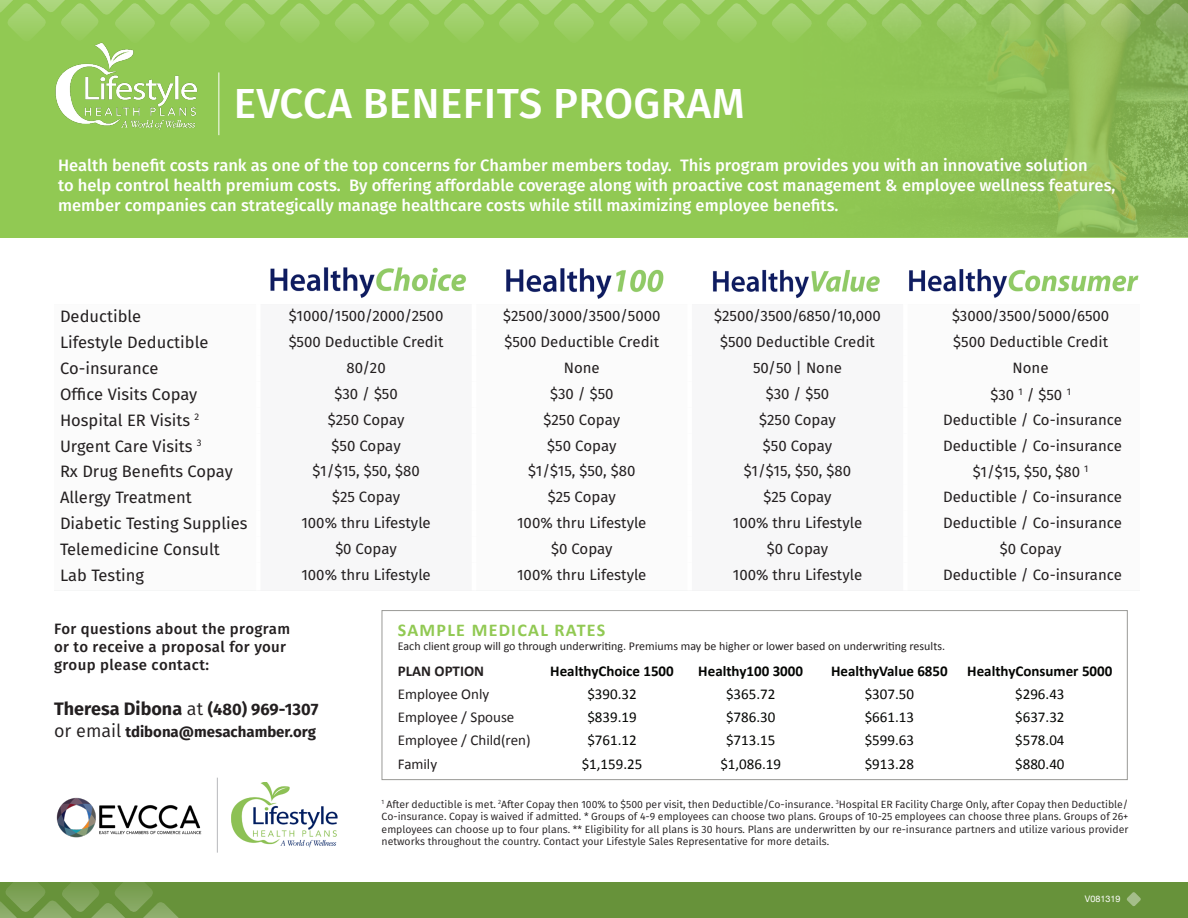
<style>
.page{position:relative;width:1188px;height:918px;background:#fff}
.page>*{position:absolute;margin:0;border:0;box-sizing:border-box;transform-origin:0 0}
.t1{font:500 42px "Fira Sans";letter-spacing:.01em;color:#fff}
.t2{font:700 18px "Fira Sans";color:#231f20}
.t3{font:700 18px "Calibri";letter-spacing:.07em;color:#91c953}
.t4{font:500 16.5px/19.8px "Fira Sans";color:#fff}
.t5{font:16.5px "Fira Sans";color:#231f20}
.t6{font:15px "Fira Sans";color:#231f20}
.t7{font:15px "Calibri";color:#040503}
.t8{font:500 15px/18px "Fira Sans";letter-spacing:.025em;color:#231f20}
.t9{font:700 15px "Calibri";color:#040503}
.t10{font:15px "Calibri";color:#231f20}
.t11{font:700 15px "Fira Sans";color:#231f20}
.t12{font:700 15px "Calibri";color:#231f20}
.t13{font:12px "Calibri";color:#231f20}
.t14{font:10.5px/12.6px "Fira Sans";color:#231f20;text-align:justify}
.t15{font:9px "Helvetica Neue";color:#fff}
.s1{font-weight:400}
.s2{font-size:16.5px}
.s3{font-weight:400;font-size:18px}
</style>
<div class="page">
<img style="left:506px;top:268px;width:158px;height:31px">
<img style="left:270px;top:267px;width:196px;height:31px">
<img style="left:909px;top:269px;width:230px;height:29px">
<img style="left:712px;top:269px;width:168px;height:29px">
<div style="left:0;top:0;width:1188px;height:238px;background:#91c953"></div>
<div style="left:382px;top:610px;width:746px;height:170px;border:1px solid #999996"></div>
<img style="left:55px;top:45px;width:143px;height:85px">
<hr style="left:218px;top:72px;width:1px;height:63px;background:#fff">
<div style="left:0;top:882px;width:1188px;height:36px;background:#67923a"></div>
<svg style="left:1126px;top:892px;width:15px;height:14px"></svg>
<svg style="left:0;top:882px;width:179px;height:36px"></svg>
<svg style="left:0;top:0;width:1188px;height:45px"></svg>
<img style="left:231px;top:782px;width:107px;height:66px">
<hr style="left:217px;top:778px;width:1px;height:75px;background:#bcbdc0">
<img style="left:56px;top:797px;width:146px;height:41px">
<p class="t1" style="left:234px;top:74px;width:513px">EVCCA BENEFITS PROGRAM</p>
<p class="t4" style="left:58px;top:155px;width:1059px">Health benefit costs rank as one of the top concerns for Chamber members today. This program provides you with an innovative solution<br>to help control health premium costs. By offering affordable coverage along with proactive cost management &amp; employee wellness features, member companies can strategically manage healthcare costs while still maximizing employee benefits.</p>
<p class="t5" style="left:60px;top:305px;width:83px">Deductible</p>
<p class="t6" style="left:289px;top:306px;width:156px">$1000/1500/2000/2500</p>
<p class="t6" style="left:503px;top:306px;width:159px">$2500/3000/3500/5000</p>
<p class="t6" style="left:714px;top:306px;width:168px">$2500/3500/6850/10,000</p>
<p class="t6" style="left:952px;top:306px;width:159px">$3000/3500/5000/6500</p>
<p class="t5" style="left:60px;top:331px;width:150px">Lifestyle Deductible</p>
<p class="t6" style="left:289px;top:331px;width:156px">$500 Deductible Credit</p>
<p class="t6" style="left:504px;top:331px;width:156px">$500 Deductible Credit</p>
<p class="t6" style="left:720px;top:331px;width:156px">$500 Deductible Credit</p>
<p class="t6" style="left:953px;top:331px;width:156px">$500 Deductible Credit</p>
<p class="t5" style="left:60px;top:357px;width:100px">Co-insurance</p>
<p class="t6" style="left:347px;top:357px;width:41px">80/20</p>
<p class="t6" style="left:564px;top:357px;width:38px">None</p>
<p class="t6" style="left:753px;top:357px;width:91px">50/50 | None</p>
<p class="t6" style="left:1013px;top:357px;width:38px">None</p>
<p class="t5" style="left:60px;top:383px;width:139px">Office Visits Copay</p>
<p class="t6" style="left:334px;top:383px;width:65px">$30 / $50</p>
<p class="t6" style="left:550px;top:383px;width:65px">$30 / $50</p>
<p class="t6" style="left:766px;top:383px;width:65px">$30 / $50</p>
<p class="t6" style="left:990px;top:384px;width:82px">$30 <sup>1</sup> / $50 <sup>1</sup></p>
<p class="t5" style="left:60px;top:409px;width:141px">Hospital ER Visits <sup>2</sup></p>
<p class="t6" style="left:328px;top:409px;width:78px">$250 Copay</p>
<p class="t6" style="left:544px;top:409px;width:78px">$250 Copay</p>
<p class="t6" style="left:759px;top:409px;width:78px">$250 Copay</p>
<p class="t6" style="left:943px;top:409px;width:181px">Deductible / Co-insurance</p>
<p class="t5" style="left:60px;top:434px;width:143px">Urgent Care Visits <sup>3</sup></p>
<p class="t6" style="left:332px;top:435px;width:71px">$50 Copay</p>
<p class="t6" style="left:547px;top:435px;width:71px">$50 Copay</p>
<p class="t6" style="left:763px;top:435px;width:71px">$50 Copay</p>
<p class="t6" style="left:943px;top:435px;width:181px">Deductible / Co-insurance</p>
<p class="t5" style="left:60px;top:460px;width:174px">Rx Drug Benefits Copay</p>
<p class="t6" style="left:313px;top:461px;width:109px">$1/$15, $50, $80</p>
<p class="t6" style="left:528px;top:461px;width:109px">$1/$15, $50, $80</p>
<p class="t6" style="left:744px;top:461px;width:109px">$1/$15, $50, $80</p>
<p class="t6" style="left:973px;top:462px;width:117px">$1/$15, $50, $80 <sup>1</sup></p>
<p class="t5" style="left:60px;top:486px;width:133px">Allergy Treatment</p>
<p class="t6" style="left:332px;top:486px;width:70px">$25 Copay</p>
<p class="t6" style="left:548px;top:486px;width:70px">$25 Copay</p>
<p class="t6" style="left:763px;top:486px;width:70px">$25 Copay</p>
<p class="t6" style="left:943px;top:486px;width:181px">Deductible / Co-insurance</p>
<p class="t5" style="left:60px;top:512px;width:189px">Diabetic Testing Supplies</p>
<p class="t6" style="left:301px;top:512px;width:131px">100% thru Lifestyle</p>
<p class="t6" style="left:517px;top:512px;width:131px">100% thru Lifestyle</p>
<p class="t6" style="left:733px;top:512px;width:131px">100% thru Lifestyle</p>
<p class="t6" style="left:943px;top:512px;width:181px">Deductible / Co-insurance</p>
<p class="t5" style="left:60px;top:538px;width:161px">Telemedicine Consult</p>
<p class="t6" style="left:335px;top:538px;width:63px">$0 Copay</p>
<p class="t6" style="left:551px;top:538px;width:63px">$0 Copay</p>
<p class="t6" style="left:767px;top:538px;width:63px">$0 Copay</p>
<p class="t6" style="left:1000px;top:538px;width:63px">$0 Copay</p>
<p class="t5" style="left:60px;top:564px;width:86px">Lab Testing</p>
<p class="t6" style="left:301px;top:564px;width:131px">100% thru Lifestyle</p>
<p class="t6" style="left:517px;top:564px;width:131px">100% thru Lifestyle</p>
<p class="t6" style="left:733px;top:564px;width:131px">100% thru Lifestyle</p>
<p class="t6" style="left:943px;top:564px;width:181px">Deductible / Co-insurance</p>
<p class="t8" style="left:54px;top:620px;width:238px">For questions about the program</p>
<p class="t8" style="left:54px;top:638px;width:234px">or to receive a proposal for your group please contact:</p>
<p class="t2" style="left:54px;top:696px;width:266px">Theresa Dibona <span class="s1">at</span> <span class="s2">(480) 969-1307</span></p>
<p class="t11" style="left:54px;top:722px;width:264px"><span class="s3">or email</span> tdibona@mesachamber.org</p>
<p class="t3" style="left:398px;top:617px;width:209px">SAMPLE MEDICAL RATES</p>
<p class="t13" style="left:398px;top:638px;width:549px">Each client group will go through underwriting. Premiums may be higher or lower based on underwriting results.</p>
<p class="t12" style="left:398px;top:660px;width:88px">PLAN OPTION</p>
<p class="t9" style="left:550px;top:660px;width:125px">HealthyChoice 1500</p>
<p class="t9" style="left:698px;top:660px;width:106px">Healthy100 3000</p>
<p class="t9" style="left:831px;top:660px;width:118px">HealthyValue 6850</p>
<p class="t9" style="left:967px;top:660px;width:147px">HealthyConsumer 5000</p>
<p class="t10" style="left:398px;top:683px;width:93px">Employee Only</p>
<p class="t7" style="left:587px;top:683px;width:51px">$390.32</p>
<p class="t7" style="left:726px;top:683px;width:51px">$365.72</p>
<p class="t7" style="left:865px;top:683px;width:51px">$307.50</p>
<p class="t7" style="left:1015px;top:683px;width:51px">$296.43</p>
<p class="t10" style="left:398px;top:707px;width:118px">Employee / Spouse</p>
<p class="t7" style="left:587px;top:707px;width:51px">$839.19</p>
<p class="t7" style="left:726px;top:707px;width:51px">$786.30</p>
<p class="t7" style="left:865px;top:707px;width:51px">$661.13</p>
<p class="t7" style="left:1015px;top:707px;width:51px">$637.32</p>
<p class="t10" style="left:398px;top:730px;width:134px">Employee / Child(ren)</p>
<p class="t7" style="left:587px;top:730px;width:51px">$761.12</p>
<p class="t7" style="left:726px;top:730px;width:51px">$713.15</p>
<p class="t7" style="left:865px;top:730px;width:51px">$599.63</p>
<p class="t7" style="left:1015px;top:730px;width:51px">$578.04</p>
<p class="t10" style="left:398px;top:753px;width:41px">Family</p>
<p class="t7" style="left:582px;top:753px;width:62px">$1,159.25</p>
<p class="t7" style="left:720px;top:753px;width:62px">$1,086.19</p>
<p class="t7" style="left:865px;top:753px;width:51px">$913.28</p>
<p class="t7" style="left:1015px;top:753px;width:51px">$880.40</p>
<p class="t14" style="left:382px;top:798px;width:748px"><sup>1</sup> After deductible is met. <sup>2</sup>After Copay then 100% to $500 per visit, then Deductible/Co-insurance. <sup>3</sup>Hospital ER Facility Charge Only, after Copay then Deductible/ Co-insurance. Copay is waived if admitted. * Groups of 4-9 employees can choose two plans. Groups of 10-25 employees can choose three plans. Groups of 26+ employees can choose up to four plans. ** Eligibility for all plans is 30 hours. Plans are underwritten by our re-insurance partners and utilize various provider networks throughout the country. Contact your Lifestyle Sales Representative for more details.</p>
<p class="t15" style="left:1085px;top:893px;width:37px">V081319</p>
</div>
